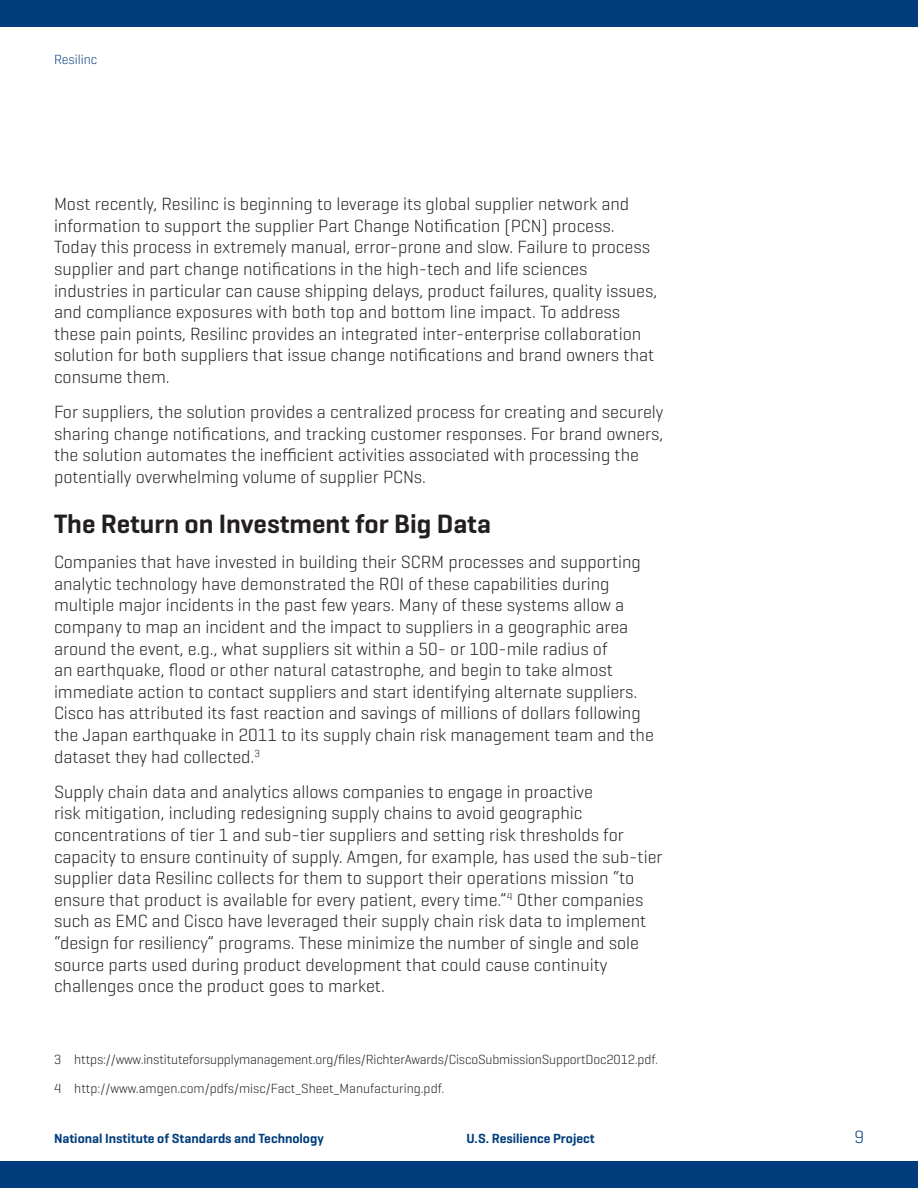
<style>
.page{position:relative;width:918px;height:1188px;background:#fff}
.page>*{position:absolute;margin:0;border:0;box-sizing:border-box;transform-origin:0 0}
.Section_header{font:600 27px "Geogrotesque";color:#231f20}
.Body_text{font:300 18px/21.6px "Geogrotesque";color:#231f20}
.t1{font:300 18px "Geogrotesque";color:#013d7d}
.Footnote{font:300 13.5px "Geogrotesque";letter-spacing:-.01em;color:#231f20}
.t2{font:600 13.5px "Geogrotesque";color:#013d7d}
.t3{font:300 13.5px "Geogrotesque";color:#013d7d}
</style>
<div class="page">
<div style="left:0;top:1161px;width:918px;height:27px;background:#013d7d"></div>
<div style="left:0;top:0;width:918px;height:27px;background:#013d7d"></div>
<p class="t3" style="left:54px;top:51px;width:45px">Resilinc</p>
<p class="Body_text" style="left:54px;top:193px;width:605px">Most recently, Resilinc is beginning to leverage its global supplier network and information to support the supplier Part Change Notification (PCN) process.<br>Today this process in extremely manual, error-prone and slow. Failure to process supplier and part change notifications in the high-tech and life sciences industries in particular can cause shipping delays, product failures, quality issues, and compliance exposures with both top and bottom line impact. To address these pain points, Resilinc provides an integrated inter-enterprise collaboration solution for both suppliers that issue change notifications and brand owners that consume them.</p>
<p class="Body_text" style="left:54px;top:401px;width:611px">For suppliers, the solution provides a centralized process for creating and securely sharing change notifications, and tracking customer responses. For brand owners, the solution automates the inefficient activities associated with processing the potentially overwhelming volume of supplier PCNs.</p>
<p class="Section_header" style="left:54px;top:507px;width:439px">The Return on Investment for Big Data</p>
<p class="Body_text" style="left:54px;top:551px;width:601px">Companies that have invested in building their SCRM processes and supporting analytic technology have demonstrated the ROI of these capabilities during multiple major incidents in the past few years. Many of these systems allow a company to map an incident and the impact to suppliers in a geographic area around the event, e.g., what suppliers sit within a 50- or 100-mile radius of<br>an earthquake, flood or other natural catastrophe, and begin to take almost immediate action to contact suppliers and start identifying alternate suppliers.<br>Cisco has attributed its fast reaction and savings of millions of dollars following the Japan earthquake in 2011 to its supply chain risk management team and the dataset they had collected.<sup>3</sup></p>
<p class="Body_text" style="left:54px;top:780px;width:610px">Supply chain data and analytics allows companies to engage in proactive<br>risk mitigation, including redesigning supply chains to avoid geographic concentrations of tier 1 and sub-tier suppliers and setting risk thresholds for capacity to ensure continuity of supply. Amgen, for example, has used the sub-tier supplier data Resilinc collects for them to support their operations mission “to ensure that product is available for every patient, every time.”<sup>4</sup> Other companies such as EMC and Cisco have leveraged their supply chain risk data to implement “design for resiliency” programs. These minimize the number of single and sole source parts used during product development that could cause continuity challenges once the product goes to market.</p>
<p class="Footnote" style="left:54px;top:1051px;width:605px">3 https://www.instituteforsupplymanagement.org/files/RichterAwards/CiscoSubmissionSupportDoc2012.pdf.</p>
<p class="Footnote" style="left:54px;top:1080px;width:392px">4 http://www.amgen.com/pdfs/misc/Fact_Sheet_Manufacturing.pdf.</p>
<p class="t2" style="left:54px;top:1130px;width:271px">National Institute of Standards and Technology</p>
<p class="t2" style="left:467px;top:1130px;width:130px">U.S. Resilience Project</p>
<p class="t1" style="left:854px;top:1126px;width:11px">9</p>
</div>
